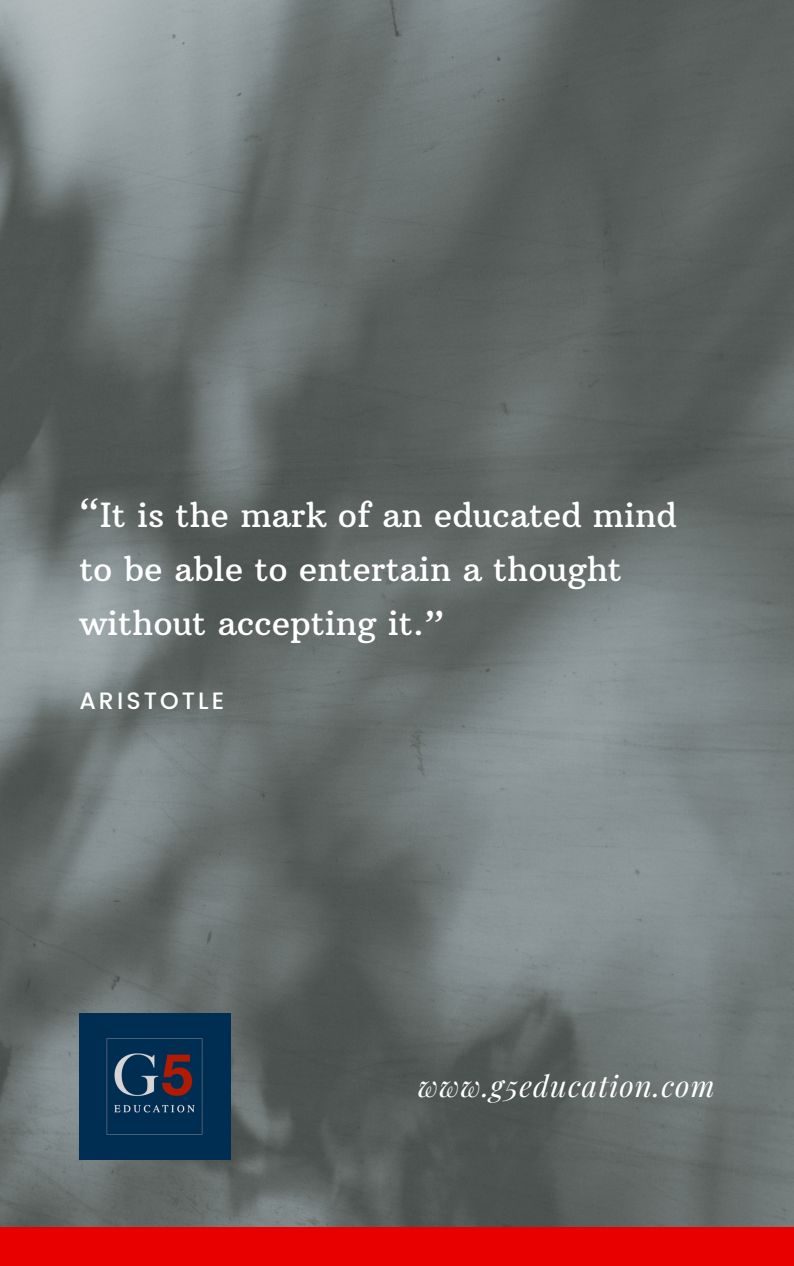
<style>
.page{position:relative;width:794px;height:1266px;background:#fff}
.page>*{position:absolute;margin:0;border:0;box-sizing:border-box;transform-origin:0 0}
.t1{font:33.9px/54px "Arbutus Slab";color:#fff}
.t2{font:italic 29.47px "Playfair Display";letter-spacing:.035em;color:#fff}
.t3{font:500 23.62px "Poppins";letter-spacing:.13em;color:#fff}
</style>
<div class="page">
<img style="left:0;top:0;width:793px;height:1227px">
<div style="left:0;top:1227px;width:793px;height:39px;background:#e80000"></div>
<img style="left:79px;top:1014px;width:152px;height:145px">
<p class="t1" style="left:79px;top:488px;width:598px">“It is the mark of an educated mind to be able to entertain a thought without accepting it.”</p>
<h2 class="t3" style="left:79px;top:687px;width:146px">ARISTOTLE</h2>
<h1 class="t2" style="left:418px;top:1065px;width:297px">www.g5education.com</h1>
</div>
